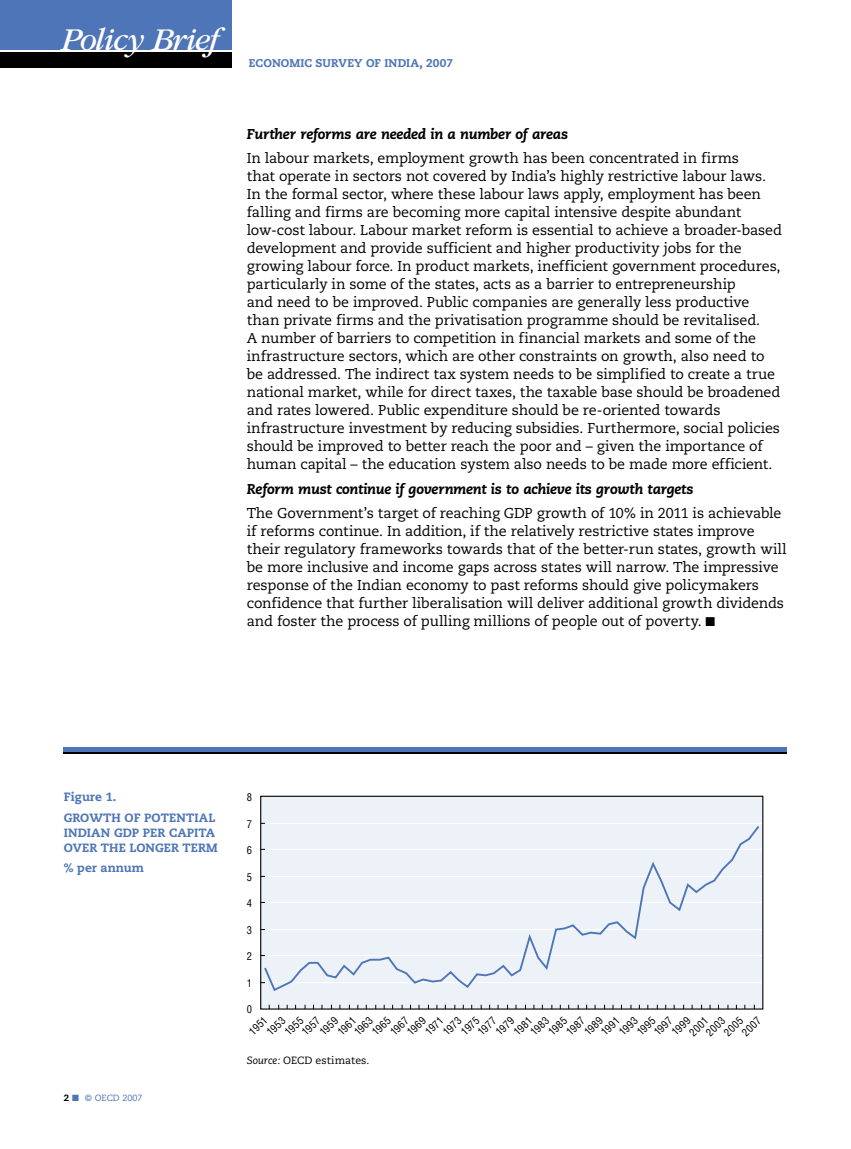
<style>
.page{position:relative;width:851px;height:1149px;background:#fff}
.page>*{position:absolute;margin:0;border:0;box-sizing:border-box;transform-origin:0 0}
.t1{font:italic 33px "ITC Garamond Std";letter-spacing:-.04em;color:#fff}
._00_Body{font:14.25px/18px "Caecilia";letter-spacing:-.01em;color:#000}
._00_Body-2{font:italic 800 14.25px "Caecilia";letter-spacing:-.02em;color:#000}
._03_Figure_Heading{font:800 12px/15px "Caecilia";letter-spacing:.01em;color:#4d75b7}
._03_Figure_subtitle{font:800 12px "Caecilia";letter-spacing:-.005em;color:#4d75b7}
._03_Figure_Numbering{font:800 12px "Caecilia";letter-spacing:.005em;color:#4d75b7}
._99_Page_Heading{font:800 11.25px "Caecilia";letter-spacing:.005em;color:#4d75b7}
.t2{font:condensed 10.5px "Helvetica";color:#000}
._03_Figure_Source{font:10.5px "Caecilia";letter-spacing:.01em;color:#000}
.t3{font:9px "Caecilia";color:#4d75b7}
.s1{font-weight:800;color:#000}
.s2{font-style:italic}
</style>
<div class="page">
<div style="left:0;top:0;width:232px;height:50px;background:#4d75b7"></div>
<div style="left:0;top:52px;width:232px;height:15px;background:#000"></div>
<hr style="left:850px;top:0;width:1px;height:50px;background:#4d75b7">
<hr style="left:64px;top:747px;width:723px;height:4px;background:#4d75b7">
<hr style="left:64px;top:752px;width:723px;height:1px;background:#000">
<div style="left:261px;top:796px;width:501px;height:212px;background:#edf1f8"></div>
<hr style="left:261px;top:822px;width:501px;height:1px;background:#fff">
<div style="left:260px;top:795px;width:503px;height:214px;border:1px solid #000"></div>
<svg style="left:262px;top:823px;width:499px;height:168px"></svg>
<p class="t1" style="left:61px;top:22px;width:159px">Policy Brief</p>
<p class="_99_Page_Heading" style="left:249px;top:56px;width:205px">ECONOMIC SURVEY OF INDIA, 2007</p>
<p class="_00_Body-2" style="left:247px;top:125px;width:323px">Further reforms are needed in a number of areas</p>
<p class="_00_Body" style="left:247px;top:149px;width:536px">In labour markets, employment growth has been concentrated in firms<br>that operate in sectors not covered by India’s highly restrictive labour laws.<br>In the formal sector, where these labour laws apply, employment has been falling and firms are becoming more capital intensive despite abundant low-cost labour. Labour market reform is essential to achieve a broader-based development and provide sufficient and higher productivity jobs for the growing labour force. In product markets, inefficient government procedures, particularly in some of the states, acts as a barrier to entrepreneurship<br>and need to be improved. Public companies are generally less productive than private firms and the privatisation programme should be revitalised.<br>A number of barriers to competition in financial markets and some of the infrastructure sectors, which are other constraints on growth, also need to be addressed. The indirect tax system needs to be simplified to create a true national market, while for direct taxes, the taxable base should be broadened and rates lowered. Public expenditure should be re-oriented towards infrastructure investment by reducing subsidies. Furthermore, social policies should be improved to better reach the poor and – given the importance of human capital – the education system also needs to be made more efficient.</p>
<p class="_00_Body-2" style="left:247px;top:480px;width:448px">Reform must continue if government is to achieve its growth targets</p>
<p class="_00_Body" style="left:247px;top:504px;width:541px">The Government’s target of reaching GDP growth of 10% in 2011 is achievable if reforms continue. In addition, if the relatively restrictive states improve their regulatory frameworks towards that of the better-run states, growth will be more inclusive and income gaps across states will narrow. The impressive response of the Indian economy to past reforms should give policymakers confidence that further liberalisation will deliver additional growth dividends and foster the process of pulling millions of people out of poverty. ■</p>
<p class="_03_Figure_Numbering" style="left:64px;top:789px;width:54px">Figure 1.</p>
<p class="_03_Figure_Heading" style="left:64px;top:810px;width:155px">GROWTH OF POTENTIAL<br>INDIAN GDP PER CAPITA<br>OVER THE LONGER TERM</p>
<p class="_03_Figure_subtitle" style="left:64px;top:859px;width:82px">% per annum</p>
<p class="t3" style="left:64px;top:1092px;width:80px"><span class="s1">2</span> ■ © OECD 2007</p>
<p class="t2" style="left:247px;top:790px;width:7px">8</p>
<p class="t2" style="left:247px;top:817px;width:7px">7</p>
<p class="t2" style="left:247px;top:843px;width:7px">6</p>
<p class="t2" style="left:247px;top:870px;width:7px">5</p>
<p class="t2" style="left:247px;top:896px;width:7px">4</p>
<p class="t2" style="left:247px;top:923px;width:7px">3</p>
<p class="t2" style="left:247px;top:949px;width:7px">2</p>
<p class="t2" style="left:247px;top:976px;width:7px">1</p>
<p class="t2" style="left:247px;top:1002px;width:7px">0</p>
<p class="t2" style="left:404px;top:1028px;width:23px;rotate:-45deg">1969</p>
<p class="t2" style="left:422px;top:1028px;width:23px;rotate:-45deg">1971</p>
<p class="t2" style="left:440px;top:1028px;width:23px;rotate:-45deg">1973</p>
<p class="t2" style="left:458px;top:1028px;width:23px;rotate:-45deg">1975</p>
<p class="t2" style="left:668px;top:1028px;width:23px;rotate:-45deg">1999</p>
<p class="t2" style="left:581px;top:1028px;width:23px;rotate:-45deg">1989</p>
<p class="t2" style="left:475px;top:1028px;width:23px;rotate:-45deg">1977</p>
<p class="t2" style="left:493px;top:1028px;width:23px;rotate:-45deg">1979</p>
<p class="t2" style="left:299px;top:1028px;width:23px;rotate:-45deg">1957</p>
<p class="t2" style="left:317px;top:1028px;width:23px;rotate:-45deg">1959</p>
<p class="t2" style="left:598px;top:1028px;width:23px;rotate:-45deg">1991</p>
<p class="t2" style="left:616px;top:1028px;width:23px;rotate:-45deg">1993</p>
<p class="t2" style="left:246px;top:1028px;width:23px;rotate:-45deg">1951</p>
<p class="t2" style="left:264px;top:1028px;width:23px;rotate:-45deg">1953</p>
<p class="t2" style="left:527px;top:1028px;width:23px;rotate:-45deg">1983</p>
<p class="t2" style="left:703px;top:1028px;width:24px;rotate:-45deg">2003</p>
<p class="t2" style="left:351px;top:1028px;width:23px;rotate:-45deg">1963</p>
<p class="t2" style="left:563px;top:1028px;width:23px;rotate:-45deg">1987</p>
<p class="t2" style="left:651px;top:1028px;width:23px;rotate:-45deg">1997</p>
<p class="t2" style="left:739px;top:1028px;width:23px;rotate:-45deg">2007</p>
<p class="t2" style="left:387px;top:1028px;width:23px;rotate:-45deg">1967</p>
<p class="t2" style="left:369px;top:1028px;width:23px;rotate:-45deg">1965</p>
<p class="t2" style="left:282px;top:1028px;width:23px;rotate:-45deg">1955</p>
<p class="t2" style="left:634px;top:1028px;width:23px;rotate:-45deg">1995</p>
<p class="t2" style="left:721px;top:1028px;width:24px;rotate:-45deg">2005</p>
<p class="t2" style="left:545px;top:1028px;width:23px;rotate:-45deg">1985</p>
<p class="t2" style="left:334px;top:1028px;width:23px;rotate:-45deg">1961</p>
<p class="t2" style="left:686px;top:1028px;width:23px;rotate:-45deg">2001</p>
<p class="t2" style="left:510px;top:1028px;width:23px;rotate:-45deg">1981</p>
<p class="_03_Figure_Source" style="left:247px;top:1053px;width:124px"><span class="s2">Source:</span> OECD estimates.</p>
</div>
